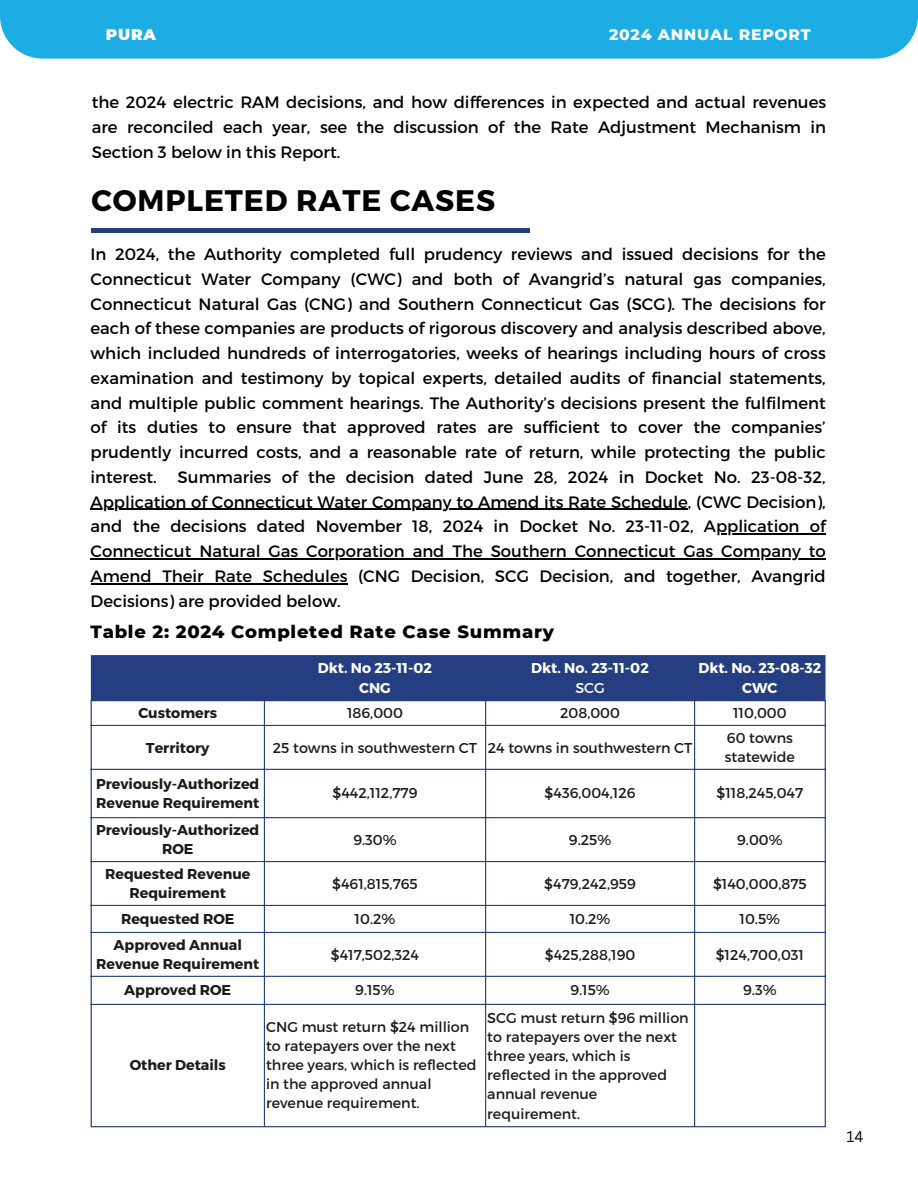
<style>
.page{position:relative;width:918px;height:1188px;background:#fff}
.page>*{position:absolute;margin:0;border:0;box-sizing:border-box;transform-origin:0 0}
.t1{font:700 29.7px "Montserrat";letter-spacing:.03em;color:#000}
.t2{font:800 18px "Montserrat";letter-spacing:.04em;color:#000}
.t3{font:16.5px/24.8px "Montserrat";color:#000;text-align:justify}
.t4{font:800 15.6px "Montserrat";letter-spacing:.05em;color:#fff}
.t5{font:900 15.6px "Montserrat";color:#fff}
.t6{font:15px "Canva Sans";color:#000}
.t7{font:14.25px/19.2px "Montserrat";color:#1b1b1b}
.t8{font:700 14.25px/19.2px "Montserrat";color:#1b1b1b;text-align:center}
.t9{font:700 14.25px "Montserrat";color:#fff}
.t10{font:14.25px "Montserrat";color:#fff}
</style>
<div class="page">
<div style="left:0;top:0;width:918px;height:59px;background:#1cade4"></div>
<hr style="left:91px;top:229px;width:439px;height:3px;background:#243e81">
<hr style="left:91px;top:509px;width:597px;height:1px;background:#000">
<hr style="left:716px;top:533px;width:110px;height:2px;background:#000">
<hr style="left:91px;top:558px;width:735px;height:1px;background:#000">
<hr style="left:91px;top:583px;width:256px;height:1px;background:#000">
<div style="left:91px;top:655px;width:735px;height:45px;background:#243e81"></div>
<hr style="left:91px;top:701px;width:1px;height:425px;background:#243e81">
<hr style="left:264px;top:701px;width:1px;height:425px;background:#243e81">
<hr style="left:485px;top:701px;width:1px;height:425px;background:#243e81">
<hr style="left:694px;top:701px;width:1px;height:425px;background:#243e81">
<hr style="left:825px;top:701px;width:1px;height:425px;background:#243e81">
<hr style="left:91px;top:700px;width:735px;height:1px;background:#243e81">
<hr style="left:91px;top:725px;width:735px;height:1px;background:#243e81">
<hr style="left:91px;top:769px;width:735px;height:1px;background:#243e81">
<hr style="left:91px;top:817px;width:735px;height:1px;background:#243e81">
<hr style="left:91px;top:861px;width:735px;height:1px;background:#243e81">
<hr style="left:91px;top:905px;width:735px;height:1px;background:#243e81">
<hr style="left:91px;top:932px;width:735px;height:1px;background:#243e81">
<hr style="left:91px;top:976px;width:735px;height:1px;background:#243e81">
<hr style="left:91px;top:1004px;width:735px;height:1px;background:#243e81">
<hr style="left:91px;top:1126px;width:735px;height:1px;background:#243e81">
<p class="t5" style="left:106px;top:25px;width:52px">PURA</p>
<p class="t4" style="left:609px;top:25px;width:203px">2024 ANNUAL REPORT</p>
<p class="t3" style="left:92px;top:89px;width:736px">the 2024 electric RAM decisions, and how differences in expected and actual revenues are reconciled each year, see the discussion of the Rate Adjustment Mechanism in Section 3 below in this Report.</p>
<p class="t1" style="left:91px;top:181px;width:405px">COMPLETED RATE CASES</p>
<h2 class="t3" style="left:91px;top:241px;width:737px">In 2024, the Authority completed full prudency reviews and issued decisions for the Connecticut Water Company (CWC) and both of Avangrid’s natural gas companies, Connecticut Natural Gas (CNG) and Southern Connecticut Gas (SCG). The decisions for each of these companies are products of rigorous discovery and analysis described above, which included hundreds of interrogatories, weeks of hearings including hours of cross examination and testimony by topical experts, detailed audits of financial statements, and multiple public comment hearings. The Authority’s decisions present the fulfilment of its duties to ensure that approved rates are sufficient to cover the companies’ prudently incurred costs, and a reasonable rate of return, while protecting the public interest.</h2>
<h2 class="t3" style="left:178px;top:464px;width:650px">Summaries of the decision dated June 28, 2024 in Docket No. 23-08-32,</h2>
<h2 class="t3" style="left:91px;top:489px;width:737px">Application of Connecticut Water Company to Amend its Rate Schedule, (CWC Decision), and the decisions dated November 18, 2024 in Docket No. 23-11-02, Application of</h2>
<h1 class="t3" style="left:91px;top:538px;width:737px">Connecticut Natural Gas Corporation and The Southern Connecticut Gas Company to Amend Their Rate Schedules (CNG Decision, SCG Decision, and together, Avangrid Decisions) are provided below.</h1>
<p class="t2" style="left:91px;top:621px;width:465px">Table 2: 2024 Completed Rate Case Summary</p>
<p class="t9" style="left:318px;top:659px;width:116px">Dkt. No 23-11-02</p>
<p class="t9" style="left:359px;top:678px;width:33px">CNG</p>
<h3 class="t9" style="left:531px;top:659px;width:119px">Dkt. No. 23-11-02</h3>
<p class="t10" style="left:575px;top:678px;width:31px">SCG</p>
<p class="t9" style="left:698px;top:659px;width:124px">Dkt. No. 23-08-32</p>
<p class="t9" style="left:742px;top:678px;width:37px">CWC</p>
<p class="t8" style="left:138px;top:703px;width:80px">Customers</p>
<p class="t7" style="left:347px;top:703px;width:57px">186,000</p>
<p class="t7" style="left:560px;top:703px;width:61px">208,000</p>
<p class="t7" style="left:733px;top:703px;width:55px">110,000</p>
<p class="t8" style="left:146px;top:738px;width:65px">Territory</p>
<p class="t7" style="left:273px;top:738px;width:206px">25 towns in southwestern CT</p>
<p class="t7" style="left:488px;top:738px;width:206px">24 towns in southwestern CT</p>
<p class="t7" style="left:725px;top:727px;width:72px">60 towns statewide</p>
<p class="t8" style="left:96px;top:774px;width:165px;text-align:left">Previously-Authorized<br>Revenue Requirement</p>
<p class="t7" style="left:333px;top:783px;width:86px">$442,112,779</p>
<p class="t7" style="left:545px;top:783px;width:92px">$436,004,126</p>
<p class="t7" style="left:717px;top:783px;width:88px">$118,245,047</p>
<p class="t8" style="left:96px;top:820px;width:165px">Previously-Authorized<br>ROE</p>
<p class="t7" style="left:353px;top:830px;width:45px">9.30%</p>
<p class="t7" style="left:569px;top:830px;width:44px">9.25%</p>
<p class="t7" style="left:737px;top:830px;width:47px">9.00%</p>
<p class="t8" style="left:105px;top:864px;width:147px">Requested Revenue<br>Requirement</p>
<p class="t7" style="left:332px;top:874px;width:87px">$461,815,765</p>
<p class="t7" style="left:544px;top:874px;width:93px">$479,242,959</p>
<p class="t7" style="left:713px;top:874px;width:95px">$140,000,875</p>
<p class="t8" style="left:121px;top:909px;width:115px">Requested ROE</p>
<p class="t7" style="left:355px;top:909px;width:42px">10.2%</p>
<p class="t7" style="left:570px;top:909px;width:42px">10.2%</p>
<p class="t7" style="left:740px;top:909px;width:42px">10.5%</p>
<p class="t8" style="left:96px;top:934px;width:165px">Approved Annual<br>Revenue Requirement</p>
<p class="t7" style="left:331px;top:945px;width:90px">$417,502,324</p>
<p class="t7" style="left:545px;top:945px;width:92px">$425,288,190</p>
<p class="t7" style="left:716px;top:945px;width:90px">$124,700,031</p>
<p class="t8" style="left:124px;top:979px;width:109px">Approved ROE</p>
<p class="t7" style="left:355px;top:979px;width:41px">9.15%</p>
<p class="t7" style="left:570px;top:979px;width:41px">9.15%</p>
<p class="t7" style="left:743px;top:979px;width:35px">9.3%</p>
<p class="t8" style="left:130px;top:1055px;width:98px">Other Details</p>
<p class="t7" style="left:266px;top:1017px;width:212px">CNG must return $24 million to ratepayers over the next three years, which is reflected in the approved annual revenue requirement.</p>
<p class="t7" style="left:487px;top:1008px;width:203px">SCG must return $96 million to ratepayers over the next three years, which is reflected in the approved annual revenue requirement.</p>
<p class="t6" style="left:846px;top:1126px;width:19px">14</p>
</div>
